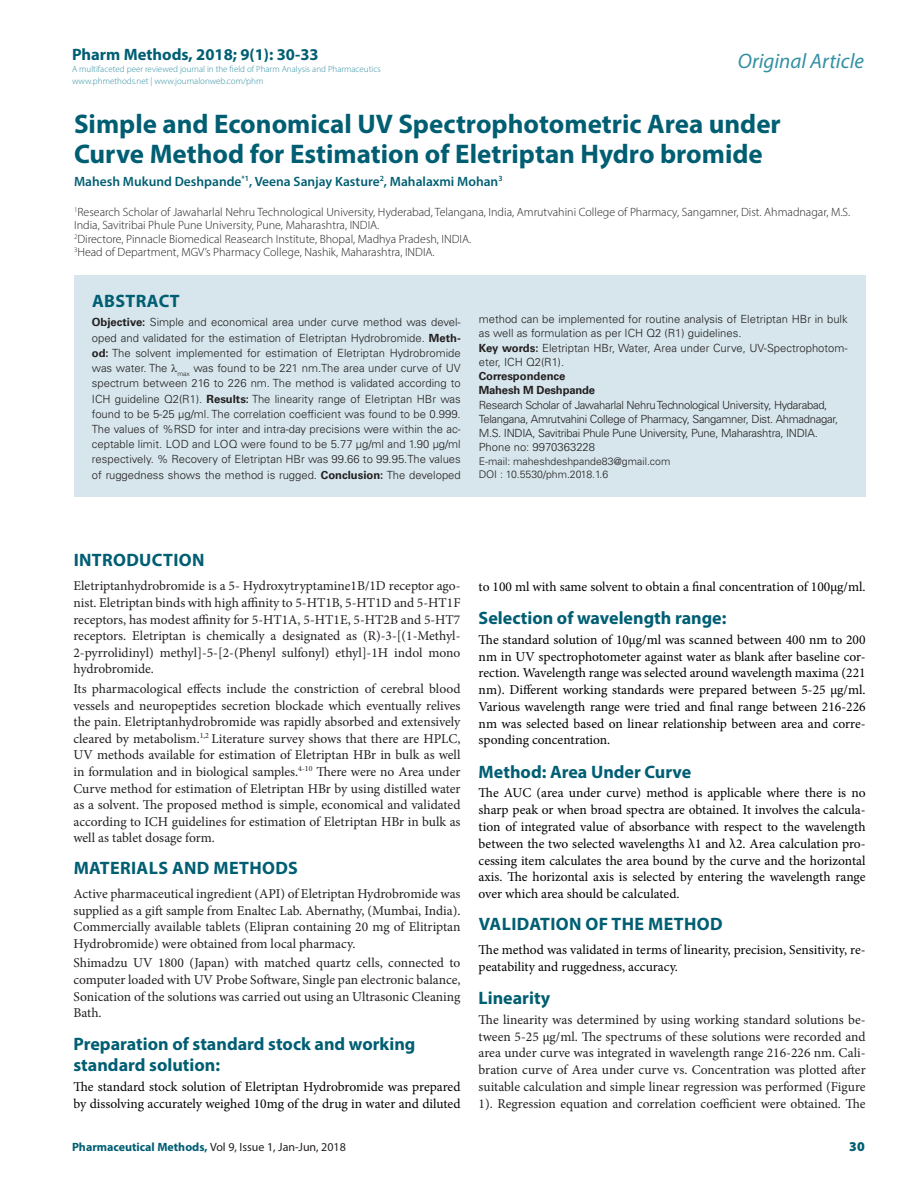
<style>
.page{position:relative;width:918px;height:1188px;background:#fff}
.page>*{position:absolute;margin:0;border:0;box-sizing:border-box;transform-origin:0 0}
.CT{font:700 27px/30px "Myriad Pro";color:#005e73}
.t1{font:italic 21px "Myriad Pro";color:#3490a3}
._2_HD{font:700 18px/21.1px "Myriad Pro";color:#005e73}
._1_HD{font:700 18px "Myriad Pro";letter-spacing:.02em;color:#005e73}
.t2{font:700 16.5px "Myriad Pro";color:#005e73}
.TXT{font:13.5px/16.6px "Minion Pro";color:#231f20;text-align:justify}
.TXT-2{font:13.5px/16.8px "Minion Pro";color:#000}
.CA{font:600 13.5px "Myriad Pro";color:#005e73}
.RRH{font:900 13.5px "Myriad Pro";color:#005e73}
.CA_Aff{font:300 12px/13.5px "Myriad Pro";color:#231f20}
.RRH-2{font:12px "Myriad Pro";color:#231f20}
.ABS_TXT{font:300 11.25px/15.1px "Univers LT Std";color:#231f20}
.ABS_TXT-2{font:300 11.25px/14.2px "Univers LT Std";letter-spacing:-.025em;color:#231f20}
.ABS_TXT-3{font:700 11.25px "Univers LT Std";letter-spacing:-.015em;color:#231f20}
.ABS_TXT-4{font:300 10.5px "Univers LT Std";color:#231f20}
.ABS_AU_ADD{font:300 10.5px "Univers LT Std";color:#231f20}
.t3{font:300 9px/12px "Myriad Pro";color:#3490a3}
.s1{font-weight:700}
.s2{font-weight:700;color:#005e73}
</style>
<div class="page">
<div style="left:74px;top:275px;width:792px;height:222px;background:#d6e6ec"></div>
<p class="t2" style="left:72px;top:44px;width:248px">Pharm Methods, 2018; 9(1): 30-33</p>
<p class="t3" style="left:72px;top:63px;width:310px">A multifaceted peer reviewed journal in the field of Pharm Analysis and Pharmaceutics www.phmethods.net | www.journalonweb.com/phm</p>
<h2 class="t1" style="left:738px;top:48px;width:128px">Original Article</h2>
<p class="CT" style="left:74px;top:108px;width:708px">Simple and Economical UV Spectrophotometric Area under<br>Curve Method for Estimation of Eletriptan Hydro bromide</p>
<p class="CA" style="left:74px;top:173px;width:430px">Mahesh Mukund Deshpande<sup>*1</sup>, Veena Sanjay Kasture<sup>2</sup>, Mahalaxmi Mohan<sup>3</sup></p>
<p class="CA_Aff" style="left:74px;top:205px;width:778px"><sup>1</sup>Research Scholar of Jawaharlal Nehru Technological University, Hyderabad, Telangana, India, Amrutvahini College of Pharmacy, Sangamner, Dist. Ahmadnagar, M.S.<br>India, Savitribai Phule Pune University, Pune, Maharashtra, INDIA.</p>
<p class="CA_Aff" style="left:74px;top:232px;width:399px"><sup>2</sup>Directore, Pinnacle Biomedical Reasearch Institute, Bhopal, Madhya Pradesh, INDIA.</p>
<p class="CA_Aff" style="left:74px;top:245px;width:362px"><sup>3</sup>Head of Department, MGV’s Pharmacy College, Nashik, Maharashtra, INDIA.</p>
<p class="_1_HD" style="left:92px;top:289px;width:89px">ABSTRACT</p>
<p class="ABS_TXT" style="left:92px;top:315px;width:370px;text-align:justify"><span class="s1">Objective:</span> Simple and economical area under curve method was devel&shy;oped and validated for the estimation of Eletriptan Hydrobromide. <span class="s1">Meth&shy;od:</span> The solvent implemented for estimation of Eletriptan Hydrobromide was water. The <sub>max</sub> was found to be 221 nm.The area under curve of UV spectrum between 216 to 226 nm. The method is validated according to ICH guideline Q2(R1). <span class="s1">Results:</span> The linearity range of Eletriptan HBr was found to be 5-25 µg/ml. The correlation coefficient was found to be 0.999.<br>The values of %RSD for inter and intra-day precisions were within the ac&shy;ceptable limit. LOD and LOQ were found to be 5.77 µg/ml and 1.90 µg/ml respectively. % Recovery of Eletriptan HBr was 99.66 to 99.95.The values of ruggedness shows the method is rugged. <span class="s1">Conclusion:</span> The developed</p>
<p class="ABS_TXT" style="left:479px;top:312px;width:370px;line-height:14.2px">method can be implemented for routine analysis of Eletriptan HBr in bulk as well as formulation as per ICH Q2 (R1) guidelines.</p>
<p class="ABS_TXT" style="left:479px;top:341px;width:370px;line-height:14.2px"><span class="s1">Key words:</span> Eletriptan HBr, Water, Area under Curve, UV-Spectrophotom&shy;eter, ICH Q2(R1).</p>
<p class="ABS_TXT-3" style="left:479px;top:370px;width:88px">Correspondence</p>
<p class="ABS_TXT-3" style="left:479px;top:384px;width:118px">Mahesh M Deshpande</p>
<p class="ABS_TXT-2" style="left:479px;top:398px;width:361px">Research Scholar of Jawaharlal Nehru Technological University, Hydarabad,<br>Telangana, Amrutvahini College of Pharmacy, Sangamner, Dist. Ahmadnagar,<br>M.S. INDIA, Savitribai Phule Pune University, Pune, Maharashtra, INDIA.</p>
<p class="ABS_TXT" style="left:479px;top:440px;width:118px">Phone no: 9970363228</p>
<p class="ABS_TXT-4" style="left:479px;top:455px;width:193px">E-mail: maheshdeshpande83@gmail.com</p>
<p class="ABS_AU_ADD" style="left:479px;top:468px;width:131px">DOI : 10.5530/phm.2018.1.6</p>
<p class="_1_HD" style="left:74px;top:548px;width:132px">INTRODUCTION</p>
<p class="TXT" style="left:74px;top:578px;width:389px">Eletriptanhydrobromide is a 5- Hydroxytryptamine1B/1D receptor ago&shy;nist. Eletriptan binds with high affinity to 5-HT1B, 5-HT1D and 5-HT1F receptors, has modest affinity for 5-HT1A, 5-HT1E, 5-HT2B and 5-HT7 receptors. Eletriptan is chemically a designated as (R)-3-[(1-Methyl-2-pyrrolidinyl) methyl]-5-[2-(Phenyl sulfonyl) ethyl]-1H indol mono hydrobromide.</p>
<p class="TXT" style="left:74px;top:680px;width:389px">Its pharmacological effects include the constriction of cerebral blood vessels and neuropeptides secretion blockade which eventually relives the pain. Eletriptanhydrobromide was rapidly absorbed and extensively cleared by metabolism.<sup>1,2</sup> Literature survey shows that there are HPLC, UV methods available for estimation of Eletriptan HBr in bulk as well in formulation and in biological samples.<sup>4-10</sup> There were no Area under Curve method for estimation of Eletriptan HBr by using distilled water as a solvent. The proposed method is simple, economical and validated according to ICH guidelines for estimation of Eletriptan HBr in bulk as well as tablet dosage form.</p>
<p class="_1_HD" style="left:74px;top:856px;width:226px">MATERIALS AND METHODS</p>
<p class="TXT" style="left:74px;top:885px;width:389px">Active pharmaceutical ingredient (API) of Eletriptan Hydrobromide was supplied as a gift sample from Enaltec Lab. Abernathy, (Mumbai, India).<br>Commercially available tablets (Elipran containing 20 mg of Elitriptan Hydrobromide) were obtained from local pharmacy.</p>
<p class="TXT" style="left:74px;top:955px;width:389px">Shimadzu UV 1800 (Japan) with matched quartz cells, connected to computer loaded with UV Probe Software, Single pan electronic balance, Sonication of the solutions was carried out using an Ultrasonic Cleaning Bath.</p>
<p class="_2_HD" style="left:74px;top:1033px;width:343px">Preparation of standard stock and working standard solution:</p>
<p class="TXT-2" style="left:74px;top:1078px;width:389px">The standard stock solution of Eletriptan Hydrobromide was prepared by dissolving accurately weighed 10mg of the drug in water and diluted</p>
<p class="TXT-2" style="left:479px;top:578px;width:389px">to 100 ml with same solvent to obtain a final concentration of 100μg/ml.</p>
<p class="_2_HD" style="left:479px;top:607px;width:249px">Selection of wavelength range:</p>
<p class="TXT-2" style="left:479px;top:631px;width:389px;text-align:justify">The standard solution of 10μg/ml was scanned between 400 nm to 200 nm in UV spectrophotometer against water as blank after baseline cor&shy;rection. Wavelength range was selected around wavelength maxima (221 nm). Different working standards were prepared between 5-25 μg/ml.<br>Various wavelength range were tried and final range between 216-226 nm was selected based on linear relationship between area and corre&shy;sponding concentration.</p>
<p class="_2_HD" style="left:479px;top:760px;width:214px">Method: Area Under Curve</p>
<p class="TXT-2" style="left:479px;top:785px;width:389px;text-align:justify">The AUC (area under curve) method is applicable where there is no sharp peak or when broad spectra are obtained. It involves the calcula&shy;tion of integrated value of absorbance with respect to the wavelength between the two selected wavelengths λ1 and λ2. Area calculation pro&shy;cessing item calculates the area bound by the curve and the horizontal axis. The horizontal axis is selected by entering the wavelength range over which area should be calculated.</p>
<p class="_1_HD" style="left:479px;top:912px;width:245px">VALIDATION OF THE METHOD</p>
<p class="TXT-2" style="left:479px;top:941px;width:389px">The method was validated in terms of linearity, precision, Sensitivity, re&shy;peatability and ruggedness, accuracy.</p>
<p class="_2_HD" style="left:479px;top:987px;width:73px">Linearity</p>
<p class="TXT" style="left:479px;top:1011px;width:389px">The linearity was determined by using working standard solutions be&shy;tween 5-25 μg/ml. The spectrums of these solutions were recorded and area under curve was integrated in wavelength range 216-226 nm. Cali&shy;bration curve of Area under curve vs. Concentration was plotted after suitable calculation and simple linear regression was performed (Figure 1). Regression equation and correlation coefficient were obtained. The</p>
<p class="RRH-2" style="left:72px;top:1139px;width:275px"><span class="s2">Pharmaceutical Methods,</span> Vol 9, Issue 1, Jan-Jun, 2018</p>
<p class="RRH" style="left:849px;top:1137px;width:17px">30</p>
</div>
